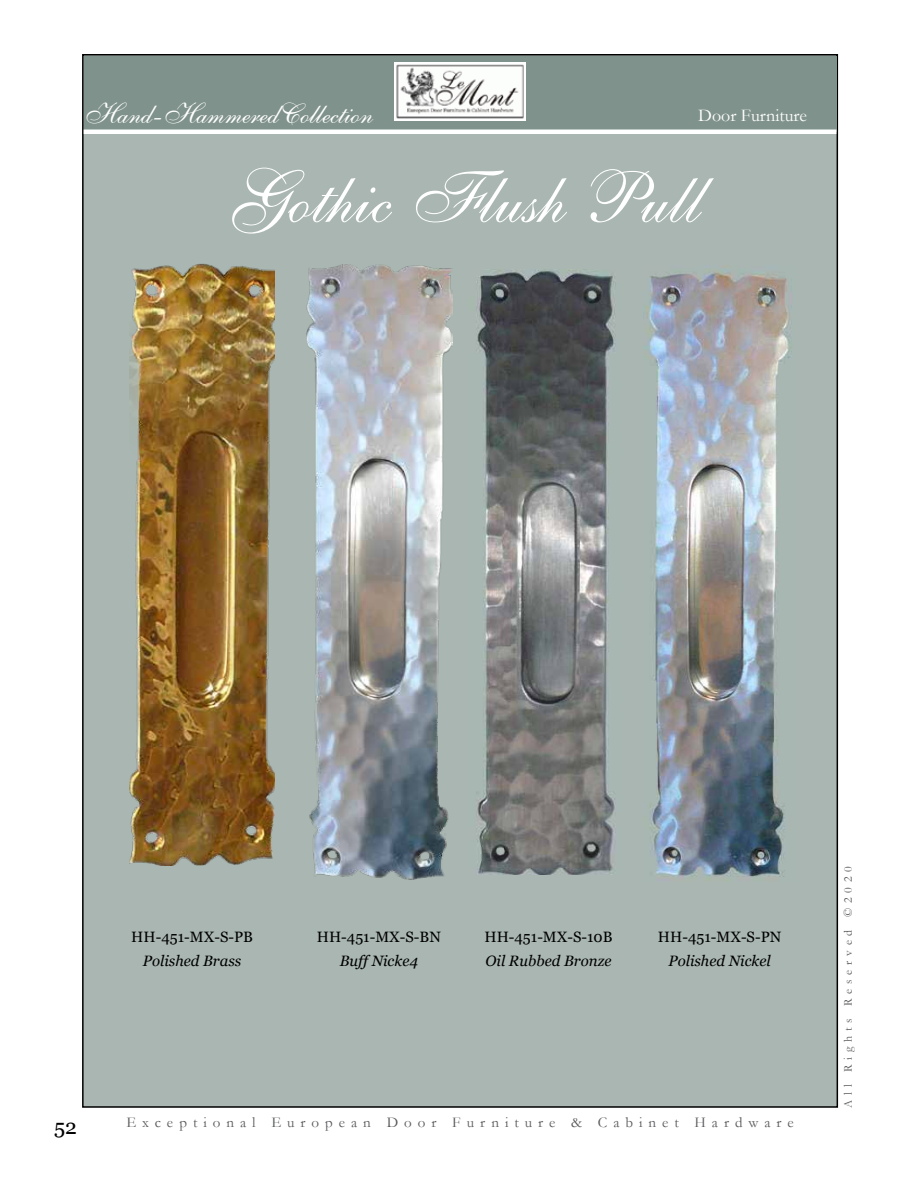
<style>
.page{position:relative;width:918px;height:1188px;background:#fff}
.page>*{position:absolute;margin:0;border:0;box-sizing:border-box;transform-origin:0 0}
.t1{font:72px "English 111 Vivace BT";color:#fff}
.t2{font:28.5px "English 111 Vivace BT";color:#fff}
.t3{font:21px "Georgia";color:#000101}
.t4{font:18px "Garamond";color:#fff}
.t5{font:15px "Georgia";color:#000}
.t6{font:italic 15px "Georgia";color:#000}
.t7{font:15px "Garamond";letter-spacing:.4em;color:#58595b}
.t8{font:12px "Garamond";letter-spacing:.4em;color:#58595b}
</style>
<div class="page">
<div style="left:83px;top:55px;width:754px;height:1052px;background:#a9b6b1"></div>
<div style="left:84px;top:56px;width:752px;height:76px;background:#7f928b"></div>
<hr style="left:84px;top:130px;width:752px;height:4px;background:#fff">
<img style="left:395px;top:63px;width:130px;height:58px">
<img style="left:476px;top:269px;width:140px;height:605px">
<img style="left:306px;top:264px;width:146px;height:616px">
<img style="left:129px;top:264px;width:145px;height:601px">
<img style="left:644px;top:265px;width:148px;height:617px">
<h2 class="t2" style="left:84px;top:96px;width:291px">Hand-HammeredCollection</h2>
<p class="t4" style="left:698px;top:103px;width:110px">Door Furniture</p>
<h1 class="t1" style="left:223px;top:154px;width:480px">Gothic Flush Pull</h1>
<h3 class="t3" style="left:54px;top:1114px;width:24px">52</h3>
<p class="t5" style="left:131px;top:928px;width:123px">HH-451-MX-S-PB</p>
<p class="t6" style="left:143px;top:951px;width:100px">Polished Brass</p>
<p class="t5" style="left:317px;top:928px;width:126px">HH-451-MX-S-BN</p>
<p class="t6" style="left:340px;top:951px;width:80px">Buff Nicke4</p>
<p class="t5" style="left:484px;top:928px;width:130px">HH-451-MX-S-10B</p>
<p class="t6" style="left:486px;top:951px;width:127px">Oil Rubbed Bronze</p>
<p class="t5" style="left:658px;top:928px;width:125px">HH-451-MX-S-PN</p>
<p class="t6" style="left:669px;top:951px;width:104px">Polished Nickel</p>
<p class="t7" style="left:126px;top:1112px;width:669px">Exceptional European Door Furniture &amp; Cabinet Hardware</p>
<p class="t8" style="left:840px;top:1108px;width:243px;rotate:-90deg">All Rights Reserved ©2020</p>
</div>
